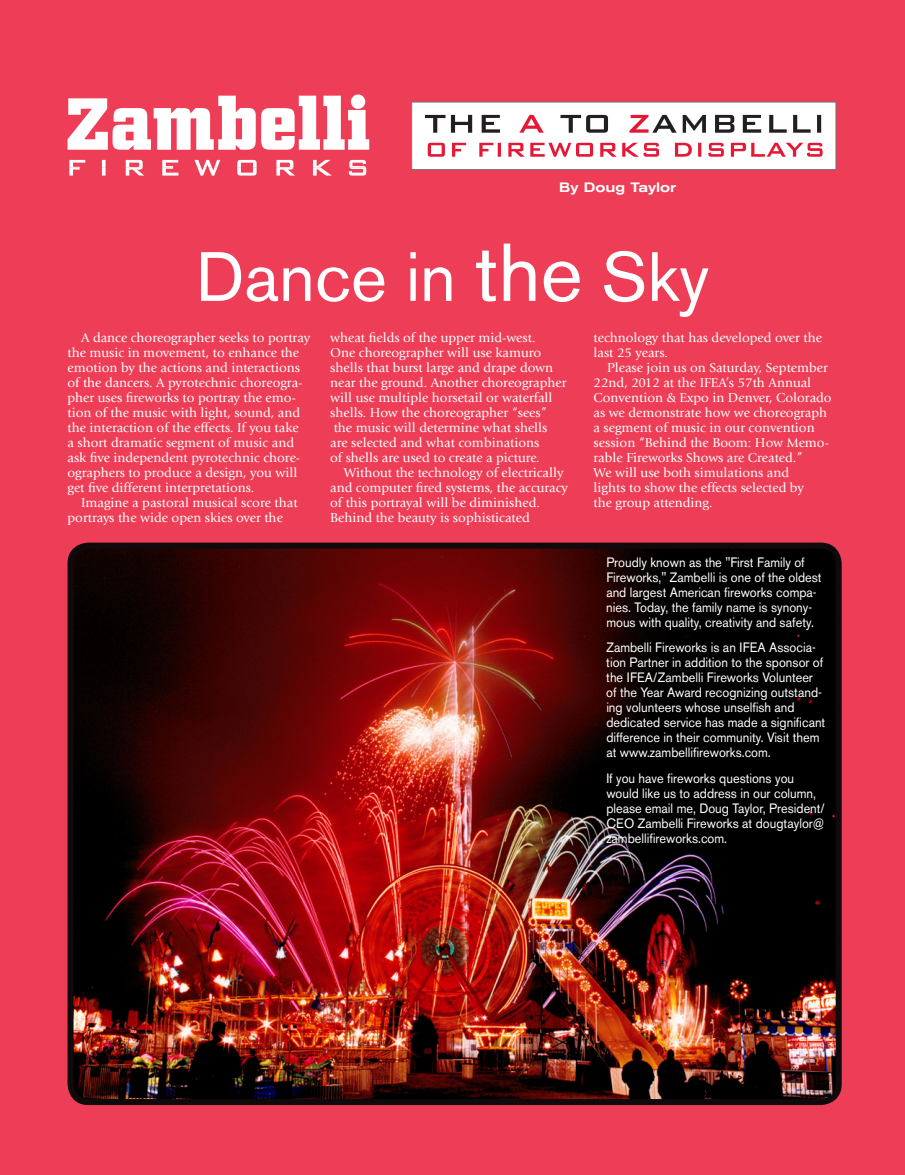
<style>
.page{position:relative;width:905px;height:1175px;background:#fff}
.page>*{position:absolute;margin:0;border:0;box-sizing:border-box;transform-origin:0 0}
.t1{font:69px "Akzidenz Grotesk BE";color:#fff}
.t2{font:13.5px/15px "Giovanni";color:#fff}
.t3{font:13.5px/15px "Akzidenz Grotesk BE";color:#fff;scale:.94 1}
.t4{font:500 expanded 13.5px "Akzidenz Grotesk BE";color:#fff;scale:.96 1}
.s1{font-size:81px}
</style>
<div class="page">
<div style="left:0;top:0;width:904px;height:1174px;background:#ee3d56"></div>
<div style="left:411px;top:102px;width:425px;height:68px;background:#fff"></div>
<div style="left:411px;top:102px;width:425px;height:68px;border:1px solid #717074"></div>
<svg style="left:69px;top:160px;width:297px;height:16px"></svg>
<svg style="left:68px;top:94px;width:301px;height:56px"></svg>
<svg style="left:425px;top:115px;width:75px;height:18px"></svg>
<svg style="left:519px;top:115px;width:24px;height:18px"></svg>
<svg style="left:560px;top:115px;width:48px;height:18px"></svg>
<svg style="left:629px;top:115px;width:192px;height:18px"></svg>
<svg style="left:427px;top:143px;width:395px;height:14px"></svg>
<img style="left:70px;top:545px;width:768px;height:557px;border-radius:18px">
<div style="left:68px;top:542px;width:773px;height:563px;border:6px solid #110a0c;border-radius:18px"></div>
<p class="t4" style="left:559px;top:180px;width:123px">By Doug Taylor</p>
<h1 class="t1" style="left:196px;top:236px;width:515px">Dance in <span class="s1">the</span> Sky</h1>
<p class="t2" style="left:330px;top:330px;width:238px">wheat fields of the upper mid-west.<br>One choreographer will use kamuro shells that burst large and drape down near the ground. Another choreographer will use multiple horsetail or waterfall shells. How the choreographer “sees” the music will determine what shells<br>are selected and what combinations<br>of shells are used to create a picture.</p>
<p class="t2" style="left:330px;top:465px;width:239px;text-indent:14px">Without the technology of electrically and computer fired systems, the accuracy of this portrayal will be diminished.<br>Behind the beauty is sophisticated</p>
<p class="t2" style="left:68px;top:330px;width:244px;text-indent:14px">A dance choreographer seeks to portray the music in movement, to enhance the emotion by the actions and interactions of the dancers. A pyrotechnic choreogra&shy;pher uses fireworks to portray the emo&shy;tion of the music with light, sound, and the interaction of the effects. If you take<br>a short dramatic segment of music and ask five independent pyrotechnic chore&shy;ographers to produce a design, you will get five different interpretations.</p>
<p class="t2" style="left:68px;top:495px;width:231px;text-indent:14px">Imagine a pastoral musical score that portrays the wide open skies over the</p>
<p class="t2" style="left:593px;top:330px;width:230px">technology that has developed over the last 25 years.</p>
<p class="t2" style="left:593px;top:360px;width:240px;text-indent:14px">Please join us on Saturday, September 22nd, 2012 at the IFEA’s 57th Annual Convention &amp; Expo in Denver, Colorado as we demonstrate how we choreograph a segment of music in our convention session “Behind the Boom: How Memo&shy;rable Fireworks Shows are Created.”<br>We will use both simulations and<br>lights to show the effects selected by<br>the group attending.</p>
<p class="t3" style="left:606px;top:554px;width:230px">Proudly known as the "First Family of Fireworks," Zambelli is one of the oldest and largest American fireworks compa&shy;nies. Today, the family name is synony&shy;mous with quality, creativity and safety.</p>
<p class="t3" style="left:606px;top:640px;width:234px">Zambelli Fireworks is an IFEA Associa&shy;tion Partner in addition to the sponsor of the IFEA/Zambelli Fireworks Volunteer of the Year Award recognizing outstand&shy;ing volunteers whose unselfish and dedicated service has made a significant difference in their community. Visit them at www.zambellifireworks.com.</p>
<p class="t3" style="left:606px;top:770px;width:234px">If you have fireworks questions you would like us to address in our column, please email me, Doug Taylor, President/ CEO Zambelli Fireworks at dougtaylor@ zambellifireworks.com.</p>
</div>
